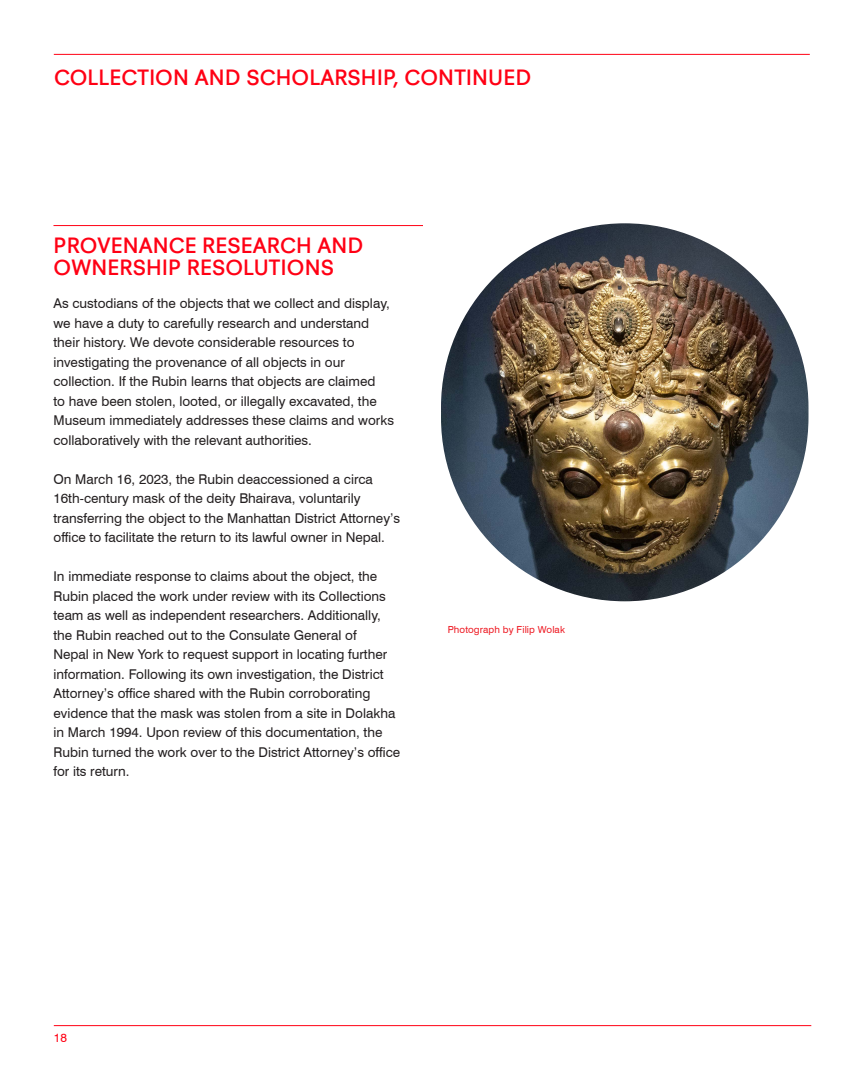
<style>
.page{position:relative;width:864px;height:1080px;background:#fff}
.page>*{position:absolute;margin:0;border:0;box-sizing:border-box;transform-origin:0 0}
.H3_red_lineabove{font:500 22.5px/22.5px "Neuzeit Office";letter-spacing:-.01em;color:#ff0014}
.h3_red_header{font:500 22.5px "Neuzeit Office";letter-spacing:-.01em;color:#ff0014}
.body_no_space_after{font:13.5px/19.5px "Swiss 721 BT";color:#231f20}
.t1{font:12px "Swiss 721 BT";color:#ff0014}
.Credits{font:9.75px "Swiss 721 BT";letter-spacing:.01em;color:#ee1c25}
</style>
<div class="page">
<hr style="left:54px;top:54px;width:756px;height:1px;background:#ff0014">
<hr style="left:54px;top:1025px;width:757px;height:1px;background:#ff0014">
<hr style="left:53px;top:225px;width:370px;height:1px;background:#ff0014">
<img style="left:441px;top:223px;width:367px;height:378px;border-radius:184px">
<p class="h3_red_header" style="left:54px;top:65px;width:479px">COLLECTION AND SCHOLARSHIP, CONTINUED</p>
<p class="H3_red_lineabove" style="left:53px;top:234px;width:312px">PROVENANCE RESEARCH AND<br>OWNERSHIP RESOLUTIONS</p>
<p class="body_no_space_after" style="left:53px;top:294px;width:342px">As custodians of the objects that we collect and display, we have a duty to carefully research and understand their history. We devote considerable resources to investigating the provenance of all objects in our collection. If the Rubin learns that objects are claimed<br>to have been stolen, looted, or illegally excavated, the Museum immediately addresses these claims and works collaboratively with the relevant authorities.</p>
<p class="body_no_space_after" style="left:53px;top:469px;width:348px">On March 16, 2023, the Rubin deaccessioned a circa 16th-century mask of the deity Bhairava, voluntarily transferring the object to the Manhattan District Attorney’s office to facilitate the return to its lawful owner in Nepal.</p>
<p class="body_no_space_after" style="left:53px;top:567px;width:348px">In immediate response to claims about the object, the Rubin placed the work under review with its Collections team as well as independent researchers. Additionally, the Rubin reached out to the Consulate General of<br>Nepal in New York to request support in locating further information. Following its own investigation, the District Attorney’s office shared with the Rubin corroborating evidence that the mask was stolen from a site in Dolakha in March 1994. Upon review of this documentation, the Rubin turned the work over to the District Attorney’s office for its return.</p>
<p class="Credits" style="left:448px;top:623px;width:119px">Photograph by Filip Wolak</p>
<p class="t1" style="left:54px;top:1030px;width:15px">18</p>
</div>
